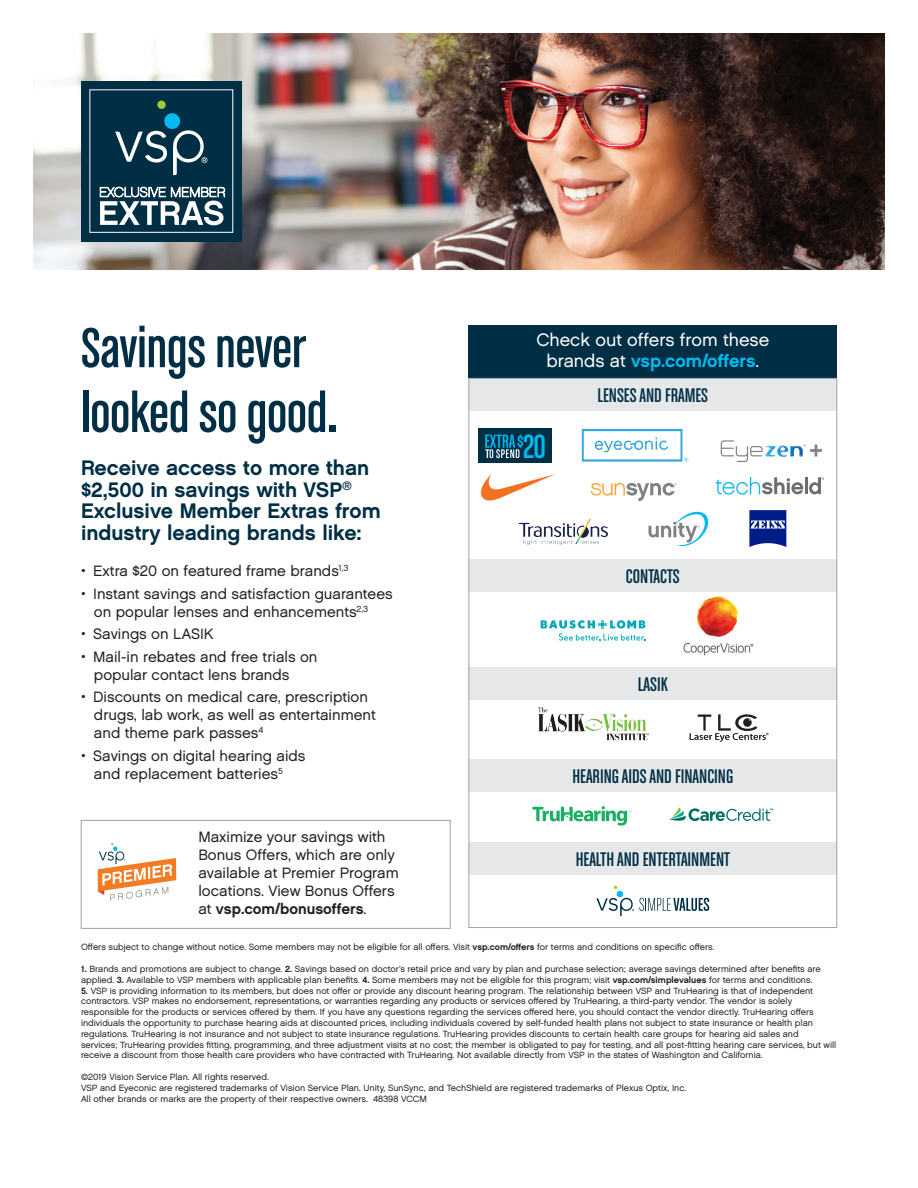
<style>
.page{position:relative;width:918px;height:1188px;background:#fff}
.page>*{position:absolute;margin:0;border:0;box-sizing:border-box;transform-origin:0 0}
.VC_Heading_1{font:60px/64.8px "Chalet Comprime Cologne Sixty";color:#002f45}
.t1{font:35.7px "Chalet Comprime Cologne Sixty";color:#00baf1}
.VC_Heading_2{font:21px/21.6px "Chalet New York Nineteen Sixty";color:#002f45}
.VC_Table_Column_Head{font:21px "Chalet Comprime Cologne Sixty";color:#002f45}
.VC_Paragraph{font:18px/21.6px "Chalet London Nineteen Sixty";color:#fff;text-align:center}
.VC_Paragraph_Small{font:15px/18px "Chalet London Nineteen Sixty";color:#231f20}
.VC_Legal{font:9px/10.8px "Chalet London Nineteen Sixty";color:#231f20}
.s1{font-family:"Chalet New York Nineteen Sixty";color:#00baf1}
.s2{font-family:"Chalet New York Nineteen Sixty"}
</style>
<div class="page">
<img style="left:34px;top:34px;width:851px;height:236px">
<div style="left:81px;top:81px;width:161px;height:161px;background:#002f45"></div>
<svg style="left:100px;top:187px;width:125px;height:38px"></svg>
<svg style="left:115px;top:113px;width:92px;height:62px"></svg>
<div style="left:157px;top:100px;width:9px;height:9px;background:#9ecb3a;border-radius:50%"></div>
<div style="left:469px;top:325px;width:368px;height:53px;background:#002f45"></div>
<div style="left:469px;top:379px;width:368px;height:32px;background:#e6e7e9"></div>
<div style="left:478px;top:429px;width:73px;height:34px;background:#002f45"></div>
<svg style="left:485px;top:435px;width:34px;height:23px"></svg>
<svg style="left:582px;top:429px;width:106px;height:33px"></svg>
<svg style="left:721px;top:440px;width:101px;height:22px"></svg>
<svg style="left:480px;top:474px;width:76px;height:27px"></svg>
<svg style="left:591px;top:483px;width:85px;height:18px"></svg>
<svg style="left:716px;top:477px;width:108px;height:18px"></svg>
<img style="left:519px;top:519px;width:89px;height:26px">
<svg style="left:649px;top:511px;width:59px;height:36px"></svg>
<div style="left:748px;top:508px;width:40px;height:41px;background:linear-gradient(to bottom,#a9b1d6,#a5aed4)"></div>
<svg style="left:749px;top:510px;width:37px;height:37px"></svg>
<div style="left:469px;top:559px;width:368px;height:33px;background:#e6e7e9"></div>
<svg style="left:541px;top:620px;width:105px;height:21px"></svg>
<img style="left:683px;top:596px;width:71px;height:60px">
<div style="left:469px;top:667px;width:368px;height:33px;background:#e6e7e9"></div>
<img style="left:539px;top:708px;width:109px;height:33px">
<svg style="left:690px;top:714px;width:79px;height:28px"></svg>
<div style="left:469px;top:759px;width:368px;height:32px;background:#e6e7e9"></div>
<svg style="left:532px;top:806px;width:99px;height:20px"></svg>
<svg style="left:669px;top:808px;width:104px;height:13px"></svg>
<div style="left:469px;top:843px;width:368px;height:32px;background:#e6e7e9"></div>
<svg style="left:596px;top:885px;width:113px;height:31px"></svg>
<div style="left:81px;top:820px;width:369px;height:109px;border:1px solid #a0a1a5"></div>
<svg style="left:98px;top:843px;width:78px;height:58px"></svg>
<p class="VC_Heading_1" style="left:81px;top:315px;width:258px">Savings never looked so good.</p>
<p class="VC_Paragraph" style="left:536px;top:328px;width:234px">Check out offers from these brands at <span class="s1">vsp.com/offers</span>.</p>
<p class="VC_Table_Column_Head" style="left:598px;top:384px;width:112px">LENSES AND FRAMES</p>
<p class="t1" style="left:517px;top:427px;width:31px"><sup>$</sup>20</p>
<p class="VC_Heading_2" style="left:81px;top:457px;width:301px">Receive access to more than $2,500 in savings with VSP<sup>®<br></sup>Exclusive Member Extras from industry leading brands like:</p>
<p class="VC_Paragraph_Small" style="left:81px;top:562px;width:269px"><span class="s2">•</span> Extra $20 on featured frame brands<sup>1,3</sup></p>
<p class="VC_Paragraph_Small" style="left:94px;top:584px;width:300px;text-indent:-13px"><span class="s2">•</span> Instant savings and satisfaction guarantees on popular lenses and enhancements<sup>2,3</sup></p>
<p class="VC_Paragraph_Small" style="left:81px;top:625px;width:134px"><span class="s2">•</span> Savings on LASIK</p>
<p class="VC_Paragraph_Small" style="left:94px;top:647px;width:225px;text-indent:-13px"><span class="s2">•</span> Mail-in rebates and free trials on popular contact lens brands</p>
<p class="VC_Paragraph_Small" style="left:94px;top:688px;width:283px;text-indent:-13px"><span class="s2">•</span> Discounts on medical care, prescription drugs, lab work, as well as entertainment and theme park passes<sup>4</sup></p>
<p class="VC_Paragraph_Small" style="left:94px;top:746px;width:213px;text-indent:-13px"><span class="s2">•</span> Savings on digital hearing aids and replacement batteries<sup>5</sup></p>
<p class="VC_Table_Column_Head" style="left:626px;top:564px;width:55px">CONTACTS</p>
<p class="VC_Table_Column_Head" style="left:638px;top:672px;width:32px">LASIK</p>
<p class="VC_Table_Column_Head" style="left:572px;top:764px;width:162px">HEARING AIDS AND FINANCING</p>
<p class="VC_Paragraph_Small" style="left:198px;top:828px;width:202px">Maximize your savings with<br>Bonus Offers, which are only available at Premier Program locations. View Bonus Offers at <span class="s2">vsp.com/bonusoffers</span>.</p>
<p class="VC_Table_Column_Head" style="left:576px;top:848px;width:156px">HEALTH AND ENTERTAINMENT</p>
<p class="VC_Legal" style="left:81px;top:942px;width:635px">Offers subject to change without notice. Some members may not be eligible for all offers. Visit <span class="s2">vsp.com/offers</span> for terms and conditions on specific offers.</p>
<p class="VC_Legal" style="left:81px;top:963px;width:741px"><span class="s2">1.</span> Brands and promotions are subject to change. <span class="s2">2.</span> Savings based on doctor’s retail price and vary by plan and purchase selection; average savings determined after benefits are applied. <span class="s2">3.</span> Available to VSP members with applicable plan benefits. <span class="s2">4.</span> Some members may not be eligible for this program; visit <span class="s2">vsp.com/simplevalues</span> for terms and conditions.</p>
<p class="VC_Legal" style="left:81px;top:985px;width:757px"><span class="s2">5.</span> VSP is providing information to its members, but does not offer or provide any discount hearing program. The relationship between VSP and TruHearing is that of independent contractors. VSP makes no endorsement, representations, or warranties regarding any products or services offered by TruHearing, a third-party vendor. The vendor is solely responsible for the products or services offered by them. If you have any questions regarding the services offered here, you should contact the vendor directly. TruHearing offers individuals the opportunity to purchase hearing aids at discounted prices, including individuals covered by self-funded health plans not subject to state insurance or health plan regulations. TruHearing is not insurance and not subject to state insurance regulations. TruHearing provides discounts to certain health care groups for hearing aid sales and services; TruHearing provides fitting, programming, and three adjustment visits at no cost; the member is obligated to pay for testing, and all post-fitting hearing care services, but will receive a discount from those health care providers who have contracted with TruHearing. Not available directly from VSP in the states of Washington and California.</p>
<p class="VC_Legal" style="left:81px;top:1071px;width:607px">©2019 Vision Service Plan. All rights reserved.<br>VSP and Eyeconic are registered trademarks of Vision Service Plan. Unity, SunSync, and TechShield are registered trademarks of Plexus Optix, Inc.<br>All other brands or marks are the property of their respective owners. 48398 VCCM</p>
</div>
